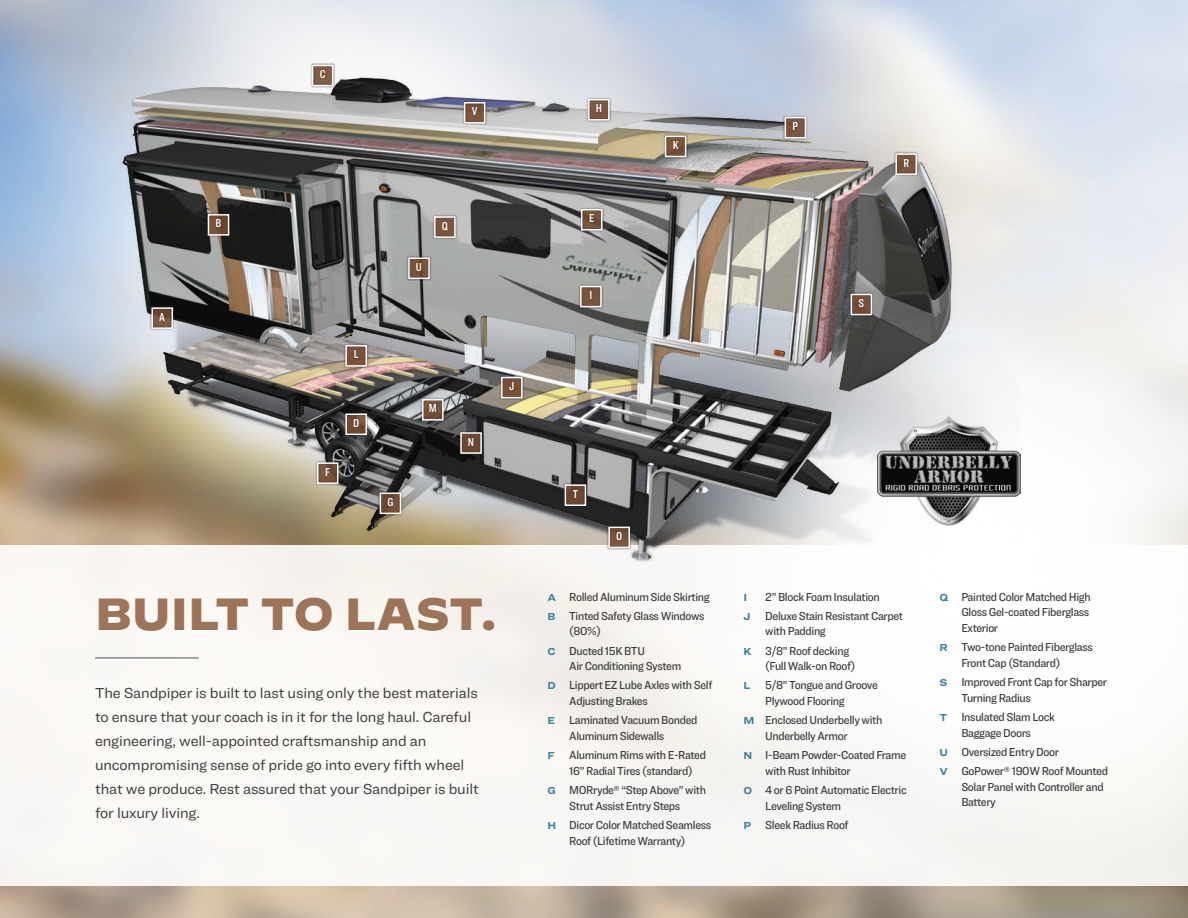
<style>
.page{position:relative;width:1188px;height:918px;background:#fff}
.page>*{position:absolute;margin:0;border:0;box-sizing:border-box;transform-origin:0 0}
.t1{font:900 45px "Decimal";letter-spacing:-.005em;color:#9d7457}
.t2{font:15px/24px "Ringside";letter-spacing:-.01em;color:#3e3e3f}
.t3{font:500 12px/15.8px "Ringside Narrow";letter-spacing:-.03em;color:#3e3e3f}
.t4{font:12px "Ringside Compressed Semi";color:#fff}
.t5{font:700 10.5px "Ringside Wide";color:#39839b}
.s1{font-family:"Ringside Wide";font-weight:700;font-size:10.5px;color:#39839b}
</style>
<div class="page">
<div style="left:0;top:545px;width:1188px;height:341px;background:#fbf9f6"></div>
<img style="left:0;top:0;width:1011px;height:545px">
<img style="left:326px;top:89px;width:862px;height:829px">
<img style="left:63px;top:41px;width:963px;height:558px">
<img style="left:878px;top:397px;width:143px;height:150px">
<div style="left:206px;top:212px;width:25px;height:25px;background:#231f20;opacity:.6"></div>
<div style="left:208px;top:214px;width:21px;height:22px;border:1px solid #fff"></div>
<div style="left:149px;top:305px;width:26px;height:26px;background:#231f20;opacity:.6"></div>
<div style="left:151px;top:307px;width:22px;height:22px;border:1px solid #fff"></div>
<div style="left:343px;top:343px;width:26px;height:25px;background:#231f20;opacity:.6"></div>
<div style="left:345px;top:345px;width:22px;height:22px;border:1px solid #fff"></div>
<div style="left:432px;top:214px;width:25px;height:26px;background:#231f20;opacity:.6"></div>
<div style="left:434px;top:216px;width:22px;height:22px;border:1px solid #fff"></div>
<div style="left:579px;top:207px;width:25px;height:25px;background:#231f20;opacity:.6"></div>
<div style="left:581px;top:209px;width:21px;height:22px;border:1px solid #fff"></div>
<div style="left:578px;top:284px;width:25px;height:25px;background:#231f20;opacity:.6"></div>
<div style="left:580px;top:286px;width:22px;height:21px;border:1px solid #fff"></div>
<div style="left:499px;top:375px;width:25px;height:25px;background:#231f20;opacity:.6"></div>
<div style="left:501px;top:377px;width:22px;height:21px;border:1px solid #fff"></div>
<div style="left:420px;top:397px;width:25px;height:25px;background:#231f20;opacity:.6"></div>
<div style="left:422px;top:399px;width:22px;height:22px;border:1px solid #fff"></div>
<div style="left:343px;top:411px;width:26px;height:26px;background:#231f20;opacity:.6"></div>
<div style="left:345px;top:414px;width:22px;height:21px;border:1px solid #fff"></div>
<div style="left:315px;top:460px;width:25px;height:26px;background:#231f20;opacity:.6"></div>
<div style="left:317px;top:462px;width:21px;height:22px;border:1px solid #fff"></div>
<div style="left:378px;top:490px;width:25px;height:26px;background:#231f20;opacity:.6"></div>
<div style="left:380px;top:493px;width:21px;height:21px;border:1px solid #fff"></div>
<div style="left:458px;top:430px;width:26px;height:26px;background:#231f20;opacity:.6"></div>
<div style="left:460px;top:432px;width:22px;height:22px;border:1px solid #fff"></div>
<div style="left:563px;top:482px;width:25px;height:26px;background:#231f20;opacity:.6"></div>
<div style="left:565px;top:484px;width:21px;height:22px;border:1px solid #fff"></div>
<div style="left:606px;top:525px;width:26px;height:25px;background:#231f20;opacity:.6"></div>
<div style="left:608px;top:527px;width:22px;height:21px;border:1px solid #fff"></div>
<div style="left:586px;top:97px;width:25px;height:25px;background:#231f20;opacity:.6"></div>
<div style="left:588px;top:99px;width:22px;height:22px;border:1px solid #fff"></div>
<div style="left:462px;top:100px;width:25px;height:25px;background:#231f20;opacity:.6"></div>
<div style="left:464px;top:102px;width:21px;height:22px;border:1px solid #fff"></div>
<div style="left:406px;top:255px;width:26px;height:26px;background:#231f20;opacity:.6"></div>
<div style="left:408px;top:258px;width:22px;height:21px;border:1px solid #fff"></div>
<div style="left:663px;top:134px;width:25px;height:25px;background:#231f20;opacity:.6"></div>
<div style="left:665px;top:136px;width:21px;height:21px;border:1px solid #fff"></div>
<div style="left:783px;top:115px;width:25px;height:25px;background:#231f20;opacity:.6"></div>
<div style="left:785px;top:117px;width:21px;height:21px;border:1px solid #fff"></div>
<div style="left:893px;top:151px;width:26px;height:26px;background:#231f20;opacity:.6"></div>
<div style="left:895px;top:153px;width:22px;height:22px;border:1px solid #fff"></div>
<div style="left:849px;top:292px;width:25px;height:25px;background:#231f20;opacity:.6"></div>
<div style="left:851px;top:294px;width:21px;height:21px;border:1px solid #fff"></div>
<div style="left:310px;top:63px;width:25px;height:25px;background:#231f20;opacity:.6"></div>
<div style="left:312px;top:65px;width:21px;height:21px;border:1px solid #fff"></div>
<div style="left:99px;top:599px;width:396px;height:33px;background:#fbf9f6"></div>
<hr style="left:95px;top:657px;width:104px;height:2px;background:#848789">
<p class="t4" style="left:159px;top:308px;width:7px">A</p>
<p class="t4" style="left:216px;top:215px;width:7px">B</p>
<p class="t4" style="left:320px;top:66px;width:7px">C</p>
<p class="t4" style="left:472px;top:103px;width:7px">V</p>
<p class="t4" style="left:596px;top:100px;width:8px">H</p>
<p class="t4" style="left:416px;top:259px;width:8px">U</p>
<p class="t4" style="left:442px;top:217px;width:8px">Q</p>
<p class="t4" style="left:354px;top:346px;width:6px">L</p>
<p class="t4" style="left:325px;top:464px;width:6px">F</p>
<p class="t4" style="left:353px;top:415px;width:8px">D</p>
<p class="t4" style="left:387px;top:494px;width:8px">G</p>
<p class="t4" style="left:429px;top:400px;width:10px">M</p>
<p class="t4" style="left:468px;top:433px;width:8px">N</p>
<p class="t4" style="left:509px;top:378px;width:7px">J</p>
<p class="t4" style="left:589px;top:210px;width:7px">E</p>
<p class="t4" style="left:589px;top:287px;width:4px">I</p>
<p class="t4" style="left:573px;top:486px;width:7px">T</p>
<p class="t4" style="left:616px;top:528px;width:8px">O</p>
<p class="t4" style="left:673px;top:137px;width:7px">K</p>
<p class="t1" style="left:95px;top:588px;width:405px">BUILT TO LAST.</p>
<p class="t2" style="left:95px;top:680px;width:385px">The Sandpiper is built to last using only the best materials to ensure that your coach is in it for the long haul. Careful engineering, well-appointed craftsmanship and an uncompromising sense of pride go into every fifth wheel that we produce. Rest assured that your Sandpiper is built for luxury living.</p>
<p class="t3" style="left:548px;top:588px;width:164px"><span class="s1">A</span> Rolled Aluminum Side Skirting</p>
<p class="t3" style="left:569px;top:608px;width:137px;text-indent:-22px"><span class="s1">B</span> Tinted Safety Glass Windows (80%)</p>
<p class="t3" style="left:569px;top:642px;width:114px;text-indent:-22px"><span class="s1">C</span> Ducted 15K BTU<br>Air Conditioning System</p>
<p class="t3" style="left:569px;top:677px;width:145px;text-indent:-22px"><span class="s1">D</span> Lippert EZ Lube Axles with Self<br>Adjusting Brakes</p>
<p class="t3" style="left:569px;top:712px;width:130px;text-indent:-22px"><span class="s1">E</span> Laminated Vacuum Bonded<br>Aluminum Sidewalls</p>
<p class="t3" style="left:569px;top:747px;width:138px;text-indent:-22px"><span class="s1">F</span> Aluminum Rims with E-Rated<br>16” Radial Tires (standard)</p>
<p class="t3" style="left:548px;top:782px;width:160px;text-align:center"><span class="s1">G</span> MORryde® “Step Above” with<br>Strut Assist Entry Steps</p>
<p class="t3" style="left:548px;top:817px;width:165px;text-align:center"><span class="s1">H</span> Dicor Color Matched Seamless<br>Roof (Lifetime Warranty)</p>
<p class="t4" style="left:793px;top:118px;width:7px">P</p>
<p class="t4" style="left:903px;top:155px;width:7px">R</p>
<p class="t4" style="left:859px;top:295px;width:7px">S</p>
<p class="t5" style="left:744px;top:589px;width:5px">I</p>
<p class="t3" style="left:765px;top:588px;width:116px">2” Block Foam Insulation</p>
<p class="t3" style="left:765px;top:608px;width:139px;text-indent:-22px"><span class="s1">J</span> Deluxe Stain Resistant Carpet with Padding</p>
<p class="t3" style="left:765px;top:642px;width:92px;text-indent:-22px"><span class="s1">K</span> 3/8” Roof decking (Full Walk-on Roof)</p>
<p class="t3" style="left:765px;top:677px;width:114px;text-indent:-22px"><span class="s1">L</span> 5/8” Tongue and Groove<br>Plywood Flooring</p>
<p class="t3" style="left:765px;top:712px;width:119px;text-indent:-22px"><span class="s1">M</span> Enclosed Underbelly with<br>Underbelly Armor</p>
<p class="t3" style="left:765px;top:747px;width:142px;text-indent:-22px"><span class="s1">N</span> I-Beam Powder-Coated Frame with Rust Inhibitor</p>
<p class="t3" style="left:765px;top:782px;width:143px;text-indent:-22px"><span class="s1">O</span> 4 or 6 Point Automatic Electric<br>Leveling System</p>
<p class="t3" style="left:744px;top:817px;width:107px"><span class="s1">P</span> Sleek Radius Roof</p>
<p class="t3" style="left:961px;top:588px;width:131px;text-align:justify;text-indent:-22px"><span class="s1">Q</span> Painted Color Matched High Gloss Gel-coated Fiberglass Exterior</p>
<p class="t3" style="left:961px;top:639px;width:133px;text-indent:-22px"><span class="s1">R</span> Two-tone Painted Fiberglass<br>Front Cap (Standard)</p>
<p class="t3" style="left:961px;top:674px;width:147px;text-indent:-22px"><span class="s1">S</span> Improved Front Cap for Sharper<br>Turning Radius</p>
<p class="t3" style="left:940px;top:709px;width:117px;text-align:center"><span class="s1">T</span> Insulated Slam Lock<br>Baggage Doors</p>
<p class="t3" style="left:940px;top:744px;width:121px"><span class="s1">U</span> Oversized Entry Door</p>
<p class="t3" style="left:961px;top:763px;width:148px;text-indent:-22px"><span class="s1">V</span> GoPower® 190W Roof Mounted<br>Solar Panel with Controller and<br>Battery</p>
</div>
